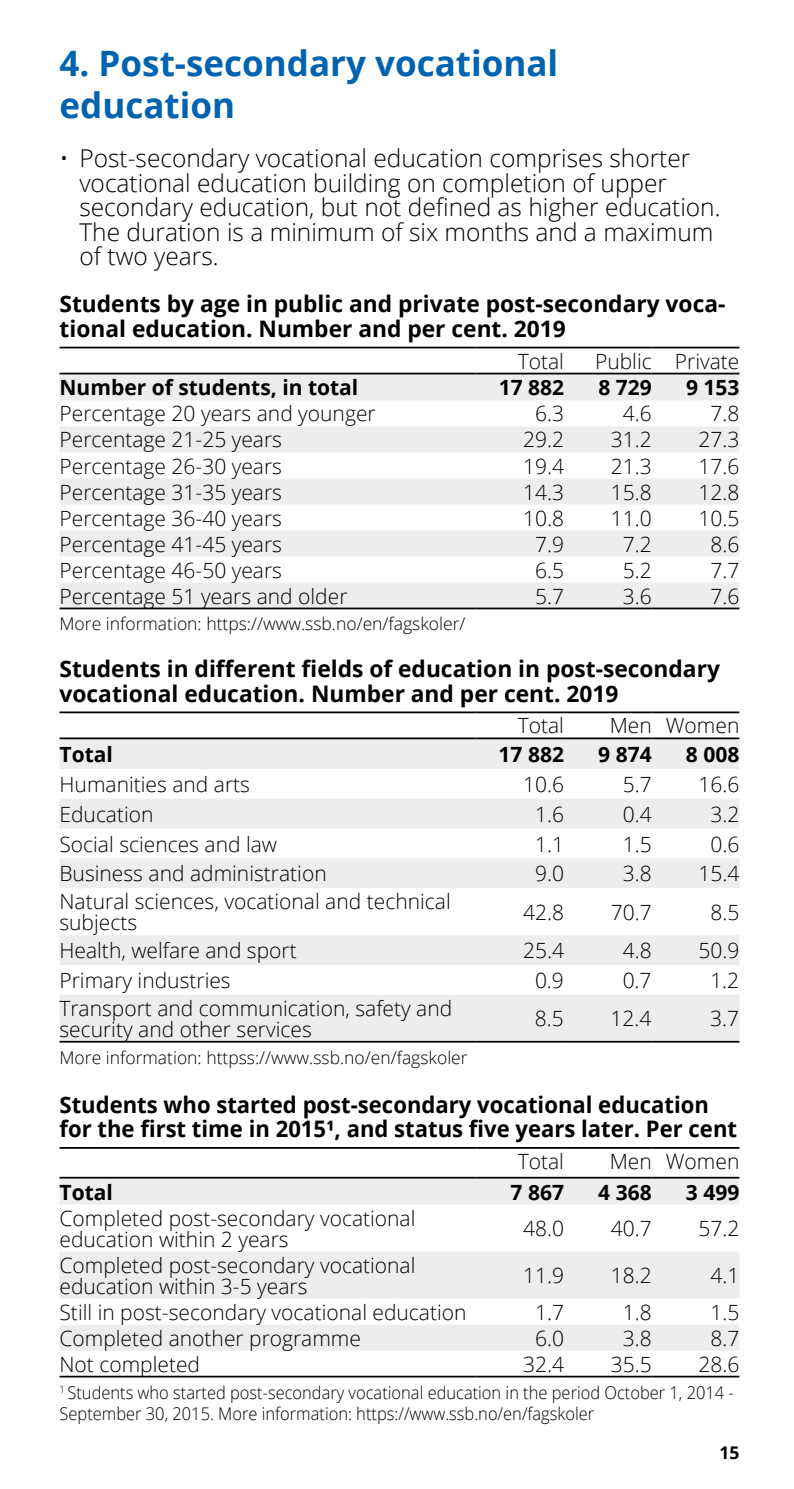
<style>
.page{position:relative;width:794px;height:1489px;background:#fff}
.page>*{position:absolute;margin:0;border:0;box-sizing:border-box;transform-origin:0 0}
.t1{font:700 35px/42px "Open Sans";color:#0063af}
.t2{font:300 24.5px/24.5px "Open Sans";color:#000}
.t3{font:700 22.75px/24.5px "Open Sans";color:#000}
.t4{font:300 21px/21px "Open Sans";color:#000}
.t5{font:700 21px "Open Sans";color:#000}
.t6{font:300 17.5px/21px "Open Sans";color:#000;scale:.94 1}
.t7{font:300 17.5px "Open Sans";color:#000}
.t8{font:700 17.5px "Open Sans";color:#000}
</style>
<div class="page">
<svg style="left:60px;top:374px;width:679px;height:233px;fill:#ededed"></svg>
<hr style="left:60px;top:346px;width:416px;height:2px;background:#000">
<hr style="left:476px;top:346px;width:88px;height:2px;background:#000">
<hr style="left:564px;top:346px;width:87px;height:2px;background:#000">
<hr style="left:651px;top:346px;width:88px;height:2px;background:#000">
<hr style="left:60px;top:372px;width:416px;height:2px;background:#000">
<hr style="left:476px;top:372px;width:88px;height:2px;background:#000">
<hr style="left:564px;top:372px;width:87px;height:2px;background:#000">
<hr style="left:651px;top:372px;width:88px;height:2px;background:#000">
<hr style="left:60px;top:607px;width:416px;height:2px;background:#000">
<hr style="left:476px;top:607px;width:88px;height:2px;background:#000">
<hr style="left:564px;top:607px;width:87px;height:2px;background:#000">
<hr style="left:651px;top:607px;width:88px;height:2px;background:#000">
<svg style="left:60px;top:1178px;width:679px;height:172px;fill:#ededed"></svg>
<hr style="left:60px;top:1146px;width:416px;height:2px;background:#000">
<hr style="left:476px;top:1146px;width:88px;height:2px;background:#000">
<hr style="left:564px;top:1146px;width:87px;height:2px;background:#000">
<hr style="left:651px;top:1146px;width:88px;height:2px;background:#000">
<hr style="left:60px;top:1375px;width:416px;height:2px;background:#000">
<hr style="left:476px;top:1375px;width:88px;height:2px;background:#000">
<hr style="left:564px;top:1375px;width:87px;height:2px;background:#000">
<hr style="left:651px;top:1375px;width:88px;height:2px;background:#000">
<hr style="left:60px;top:1176px;width:416px;height:2px;background:#000">
<hr style="left:476px;top:1176px;width:88px;height:2px;background:#000">
<hr style="left:564px;top:1176px;width:87px;height:2px;background:#000">
<hr style="left:651px;top:1176px;width:88px;height:2px;background:#000">
<svg style="left:60px;top:739px;width:679px;height:301px;fill:#ededed"></svg>
<hr style="left:60px;top:711px;width:416px;height:2px;background:#000">
<hr style="left:476px;top:711px;width:88px;height:2px;background:#000">
<hr style="left:564px;top:711px;width:87px;height:2px;background:#000">
<hr style="left:651px;top:711px;width:88px;height:2px;background:#000">
<hr style="left:60px;top:737px;width:416px;height:2px;background:#000">
<hr style="left:476px;top:737px;width:88px;height:2px;background:#000">
<hr style="left:564px;top:737px;width:87px;height:2px;background:#000">
<hr style="left:651px;top:737px;width:88px;height:2px;background:#000">
<hr style="left:60px;top:1040px;width:416px;height:2px;background:#000">
<hr style="left:476px;top:1040px;width:88px;height:2px;background:#000">
<hr style="left:564px;top:1040px;width:87px;height:2px;background:#000">
<hr style="left:651px;top:1040px;width:88px;height:2px;background:#000">
<h1 class="t1" style="left:60px;top:42px;width:500px">4. Post-secondary vocational education</h1>
<p class="t2" style="left:79px;top:145px;width:642px;text-indent:-20px">• Post-secondary vocational education comprises shorter vocational education building on completion of upper secondary education, but not defined as higher education.<br>The duration is a minimum of six months and a maximum of two years.</p>
<p class="t3" style="left:60px;top:291px;width:667px">Students by age in public and private post-secondary voca&shy;tional education. Number and per cent. 2019</p>
<p class="t4" style="left:518px;top:350px;width:48px">Total</p>
<p class="t4" style="left:595px;top:350px;width:146px">Public Private</p>
<p class="t5" style="left:60px;top:373px;width:300px">Number of students, in total</p>
<p class="t5" style="left:498px;top:373px;width:67px">17 882</p>
<p class="t5" style="left:598px;top:373px;width:55px">8 729</p>
<p class="t5" style="left:686px;top:373px;width:55px">9 153</p>
<p class="t4" style="left:60px;top:403px;width:318px">Percentage 20 years and younger</p>
<p class="t4" style="left:535px;top:403px;width:30px">6.3</p>
<p class="t4" style="left:623px;top:403px;width:30px">4.6</p>
<p class="t4" style="left:710px;top:403px;width:30px">7.8</p>
<p class="t4" style="left:60px;top:429px;width:224px">Percentage 21-25 years</p>
<p class="t4" style="left:523px;top:429px;width:42px">29.2</p>
<p class="t4" style="left:611px;top:429px;width:42px">31.2</p>
<p class="t4" style="left:698px;top:429px;width:42px">27.3</p>
<p class="t4" style="left:60px;top:455px;width:224px">Percentage 26-30 years</p>
<p class="t4" style="left:523px;top:455px;width:42px">19.4</p>
<p class="t4" style="left:611px;top:455px;width:42px">21.3</p>
<p class="t4" style="left:698px;top:455px;width:42px">17.6</p>
<p class="t4" style="left:60px;top:481px;width:224px">Percentage 31-35 years</p>
<p class="t4" style="left:523px;top:481px;width:42px">14.3</p>
<p class="t4" style="left:611px;top:481px;width:42px">15.8</p>
<p class="t4" style="left:698px;top:481px;width:42px">12.8</p>
<p class="t4" style="left:60px;top:507px;width:224px">Percentage 36-40 years</p>
<p class="t4" style="left:523px;top:507px;width:42px">10.8</p>
<p class="t4" style="left:611px;top:507px;width:42px">11.0</p>
<p class="t4" style="left:698px;top:507px;width:42px">10.5</p>
<p class="t4" style="left:60px;top:533px;width:224px">Percentage 41-45 years</p>
<p class="t4" style="left:535px;top:533px;width:30px">7.9</p>
<p class="t4" style="left:623px;top:533px;width:30px">7.2</p>
<p class="t4" style="left:710px;top:533px;width:30px">8.6</p>
<p class="t4" style="left:60px;top:559px;width:224px">Percentage 46-50 years</p>
<p class="t4" style="left:535px;top:559px;width:30px">6.5</p>
<p class="t4" style="left:622px;top:559px;width:30px">5.2</p>
<p class="t4" style="left:710px;top:559px;width:30px">7.7</p>
<p class="t4" style="left:59px;top:585px;width:289px">Percentage 51 years and older</p>
<p class="t4" style="left:535px;top:585px;width:30px">5.7</p>
<p class="t4" style="left:622px;top:585px;width:30px">3.6</p>
<p class="t4" style="left:710px;top:585px;width:30px">7.6</p>
<p class="t7" style="left:60px;top:612px;width:407px">More information: https://www.ssb.no/en/fagskoler/</p>
<p class="t3" style="left:60px;top:656px;width:662px">Students in different fields of education in post-secondary vocational education. Number and per cent. 2019</p>
<p class="t4" style="left:518px;top:714px;width:48px">Total</p>
<p class="t4" style="left:609px;top:714px;width:131px">Men Women</p>
<p class="t5" style="left:60px;top:739px;width:55px">Total</p>
<p class="t5" style="left:498px;top:739px;width:67px">17 882</p>
<p class="t5" style="left:598px;top:739px;width:55px">9 874</p>
<p class="t5" style="left:686px;top:739px;width:55px">8 008</p>
<p class="t4" style="left:60px;top:773px;width:192px">Humanities and arts</p>
<p class="t4" style="left:523px;top:773px;width:42px">10.6</p>
<p class="t4" style="left:623px;top:773px;width:30px">5.7</p>
<p class="t4" style="left:698px;top:773px;width:42px">16.6</p>
<p class="t4" style="left:60px;top:803px;width:96px">Education</p>
<p class="t4" style="left:535px;top:803px;width:30px">1.6</p>
<p class="t4" style="left:622px;top:803px;width:30px">0.4</p>
<p class="t4" style="left:710px;top:803px;width:30px">3.2</p>
<p class="t4" style="left:59px;top:832px;width:219px">Social sciences and law</p>
<p class="t4" style="left:535px;top:832px;width:30px">1.1</p>
<p class="t4" style="left:622px;top:832px;width:30px">1.5</p>
<p class="t4" style="left:710px;top:832px;width:30px">0.6</p>
<p class="t4" style="left:59px;top:862px;width:269px">Business and administration</p>
<p class="t4" style="left:535px;top:862px;width:30px">9.0</p>
<p class="t4" style="left:622px;top:862px;width:30px">3.8</p>
<p class="t4" style="left:698px;top:862px;width:42px">15.4</p>
<p class="t4" style="left:59px;top:890px;width:393px">Natural sciences, vocational and technical subjects</p>
<p class="t4" style="left:523px;top:900px;width:42px">42.8</p>
<p class="t4" style="left:610px;top:900px;width:42px">70.7</p>
<p class="t4" style="left:710px;top:900px;width:30px">8.5</p>
<p class="t4" style="left:59px;top:939px;width:239px">Health, welfare and sport</p>
<p class="t4" style="left:523px;top:939px;width:42px">25.4</p>
<p class="t4" style="left:622px;top:939px;width:30px">4.8</p>
<p class="t4" style="left:698px;top:939px;width:42px">50.9</p>
<p class="t4" style="left:59px;top:969px;width:173px">Primary industries</p>
<p class="t4" style="left:535px;top:969px;width:30px">0.9</p>
<p class="t4" style="left:622px;top:969px;width:30px">0.7</p>
<p class="t4" style="left:710px;top:969px;width:30px">1.2</p>
<p class="t4" style="left:59px;top:996px;width:394px">Transport and communication, safety and security and other services</p>
<p class="t4" style="left:535px;top:1007px;width:30px">8.5</p>
<p class="t4" style="left:610px;top:1007px;width:42px">12.4</p>
<p class="t4" style="left:710px;top:1007px;width:30px">3.7</p>
<p class="t7" style="left:60px;top:1045px;width:410px">More information: httpss://www.ssb.no/en/fagskoler</p>
<p class="t3" style="left:60px;top:1091px;width:679px">Students who started post-secondary vocational education for the first time in 2015¹, and status five years later. Per cent</p>
<p class="t4" style="left:518px;top:1150px;width:48px">Total</p>
<p class="t4" style="left:609px;top:1150px;width:131px">Men Women</p>
<p class="t5" style="left:60px;top:1177px;width:55px">Total</p>
<p class="t5" style="left:510px;top:1177px;width:55px">7 867</p>
<p class="t5" style="left:598px;top:1177px;width:55px">4 368</p>
<p class="t5" style="left:686px;top:1177px;width:55px">3 499</p>
<p class="t4" style="left:60px;top:1206px;width:357px">Completed post-secondary vocational education within 2 years</p>
<p class="t4" style="left:523px;top:1217px;width:42px">48.0</p>
<p class="t4" style="left:611px;top:1217px;width:42px">40.7</p>
<p class="t4" style="left:698px;top:1217px;width:42px">57.2</p>
<p class="t4" style="left:60px;top:1253px;width:357px">Completed post-secondary vocational education within 3-5 years</p>
<p class="t4" style="left:523px;top:1264px;width:42px">11.9</p>
<p class="t4" style="left:611px;top:1264px;width:42px">18.2</p>
<p class="t4" style="left:710px;top:1264px;width:30px">4.1</p>
<p class="t4" style="left:60px;top:1300px;width:408px">Still in post-secondary vocational education</p>
<p class="t4" style="left:535px;top:1300px;width:30px">1.7</p>
<p class="t4" style="left:622px;top:1300px;width:30px">1.8</p>
<p class="t4" style="left:710px;top:1300px;width:30px">1.5</p>
<p class="t4" style="left:59px;top:1326px;width:303px">Completed another programme</p>
<p class="t4" style="left:535px;top:1326px;width:30px">6.0</p>
<p class="t4" style="left:622px;top:1326px;width:30px">3.8</p>
<p class="t4" style="left:710px;top:1326px;width:30px">8.7</p>
<p class="t4" style="left:59px;top:1352px;width:142px">Not completed</p>
<p class="t4" style="left:523px;top:1352px;width:42px">32.4</p>
<p class="t4" style="left:610px;top:1352px;width:42px">35.5</p>
<p class="t4" style="left:698px;top:1352px;width:42px">28.6</p>
<p class="t6" style="left:60px;top:1380px;width:719px"><sup>1</sup> Students who started post-secondary vocational education in the period October 1, 2014 -<br>September 30, 2015. More information: https://www.ssb.no/en/fagskoler</p>
<p class="t8" style="left:719px;top:1440px;width:21px">15</p>
</div>
